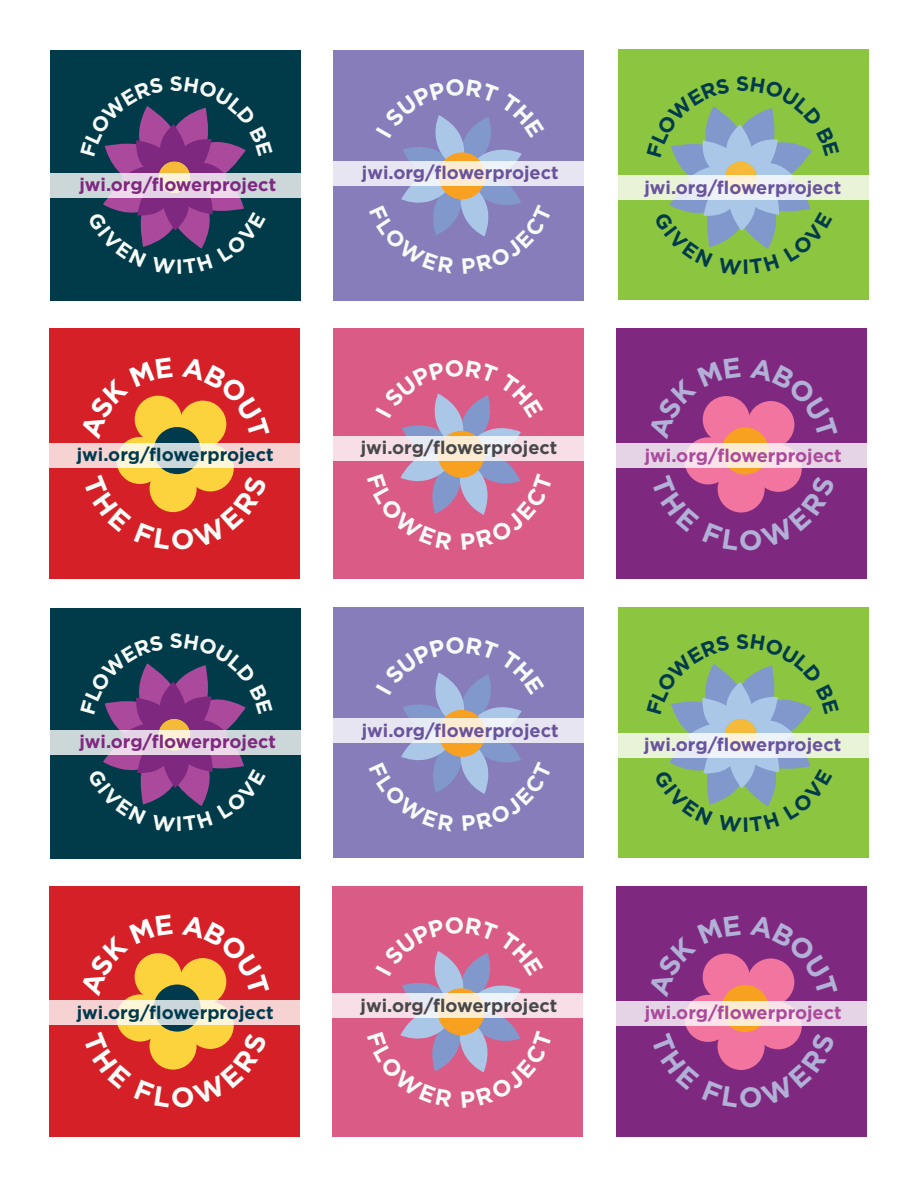
<style>
.page{position:relative;width:918px;height:1188px;background:#fff}
.page>*{position:absolute;margin:0;border:0;box-sizing:border-box;transform-origin:0 0}
.t1{font:700 18.15px "Gotham";color:#69539d}
.t2{font:700 18.15px "Gotham";color:#7f2880}
.t3{font:700 18.15px "Gotham";color:#003b4d}
.t4{font:700 18.15px "Gotham";color:#47484a}
.t5{font:700 18.15px "Gotham";color:#ab4a9c}
</style>
<div class="page">
<div style="left:616px;top:328px;width:251px;height:251px;background:#7f2880"></div>
<div style="left:333px;top:328px;width:250px;height:251px;background:#db5b87"></div>
<div style="left:49px;top:328px;width:251px;height:251px;background:#d62027"></div>
<div style="left:618px;top:49px;width:251px;height:251px;background:#8cc540"></div>
<div style="left:334px;top:50px;width:250px;height:251px;background:#877dba"></div>
<div style="left:50px;top:50px;width:251px;height:251px;background:#013b4a"></div>
<div style="left:50px;top:173px;width:251px;height:24px;background:#ccd7da"></div>
<div style="left:334px;top:161px;width:250px;height:25px;background:#e7e5f1"></div>
<div style="left:618px;top:175px;width:251px;height:25px;background:#e8f3d8"></div>
<div style="left:135px;top:396px;width:47px;height:47px;background:#fcd23d;border-radius:50%"></div>
<div style="left:179px;top:401px;width:47px;height:47px;background:#fcd23d;border-radius:50%"></div>
<div style="left:187px;top:444px;width:47px;height:47px;background:#fcd23d;border-radius:50%"></div>
<svg style="left:150px;top:465px;width:47px;height:47px"></svg>
<div style="left:117px;top:437px;width:47px;height:47px;background:#fcd23d;border-radius:50%"></div>
<div style="left:154px;top:427px;width:47px;height:47px;background:#003b4d;border-radius:50%"></div>
<svg style="left:49px;top:443px;width:251px;height:25px;background:#f0dcd5"></svg>
<div style="left:333px;top:436px;width:250px;height:25px;background:#f7dee7"></div>
<div style="left:703px;top:396px;width:47px;height:47px;background:#f1759f;border-radius:50%"></div>
<div style="left:747px;top:401px;width:47px;height:47px;background:#f1759f;border-radius:50%"></div>
<div style="left:755px;top:445px;width:47px;height:47px;background:#f1759f;border-radius:50%"></div>
<div style="left:718px;top:465px;width:47px;height:48px;background:#f1759f;border-radius:50%"></div>
<div style="left:685px;top:437px;width:47px;height:47px;background:#f1759f;border-radius:50%"></div>
<div style="left:722px;top:427px;width:47px;height:48px;background:#f8a01f;border-radius:50%"></div>
<svg style="left:616px;top:443px;width:251px;height:25px;background:#efdce3"></svg>
<div style="left:616px;top:886px;width:251px;height:251px;background:#7f2880"></div>
<div style="left:333px;top:886px;width:250px;height:251px;background:#db5b87"></div>
<div style="left:49px;top:886px;width:251px;height:251px;background:#d62027"></div>
<div style="left:618px;top:607px;width:250px;height:251px;background:#8cc540"></div>
<div style="left:333px;top:607px;width:251px;height:251px;background:#877dba"></div>
<div style="left:50px;top:608px;width:251px;height:251px;background:#013b4a"></div>
<div style="left:50px;top:730px;width:251px;height:25px;background:#ccd7da"></div>
<div style="left:333px;top:719px;width:251px;height:24px;background:#e7e5f1"></div>
<div style="left:618px;top:733px;width:250px;height:25px;background:#e8f3d8"></div>
<div style="left:135px;top:953px;width:47px;height:47px;background:#fcd23d;border-radius:50%"></div>
<div style="left:179px;top:958px;width:47px;height:47px;background:#fcd23d;border-radius:50%"></div>
<div style="left:187px;top:1002px;width:47px;height:47px;background:#fcd23d;border-radius:50%"></div>
<div style="left:150px;top:1023px;width:47px;height:47px;background:#fcd23d;border-radius:50%"></div>
<div style="left:116px;top:994px;width:48px;height:48px;background:#fcd23d;border-radius:50%"></div>
<div style="left:154px;top:985px;width:47px;height:47px;background:#003b4d;border-radius:50%"></div>
<svg style="left:49px;top:1000px;width:251px;height:25px;background:#f0dcd5"></svg>
<div style="left:333px;top:994px;width:250px;height:24px;background:#f7dee7"></div>
<div style="left:703px;top:954px;width:47px;height:47px;background:#f1759f;border-radius:50%"></div>
<div style="left:747px;top:958px;width:47px;height:48px;background:#f1759f;border-radius:50%"></div>
<div style="left:755px;top:1002px;width:47px;height:47px;background:#f1759f;border-radius:50%"></div>
<svg style="left:718px;top:1023px;width:47px;height:47px"></svg>
<div style="left:685px;top:995px;width:47px;height:47px;background:#f1759f;border-radius:50%"></div>
<div style="left:722px;top:985px;width:47px;height:47px;background:#f8a01f;border-radius:50%"></div>
<svg style="left:616px;top:1001px;width:251px;height:25px;background:#efdce3"></svg>
<svg style="left:80px;top:106px;width:193px;height:143px"></svg>
<svg style="left:401px;top:115px;width:121px;height:122px"></svg>
<svg style="left:669px;top:106px;width:143px;height:143px"></svg>
<svg style="left:131px;top:395px;width:42px;height:44px"></svg>
<svg style="left:182px;top:400px;width:45px;height:38px"></svg>
<svg style="left:121px;top:474px;width:112px;height:39px"></svg>
<svg style="left:400px;top:393px;width:121px;height:122px"></svg>
<svg style="left:697px;top:396px;width:44px;height:44px"></svg>
<svg style="left:750px;top:401px;width:45px;height:38px"></svg>
<svg style="left:689px;top:475px;width:112px;height:38px"></svg>
<svg style="left:103px;top:663px;width:143px;height:143px"></svg>
<svg style="left:369px;top:673px;width:183px;height:121px"></svg>
<svg style="left:669px;top:664px;width:143px;height:143px"></svg>
<svg style="left:129px;top:953px;width:44px;height:44px"></svg>
<svg style="left:182px;top:958px;width:45px;height:38px"></svg>
<svg style="left:121px;top:1032px;width:112px;height:38px"></svg>
<svg style="left:367px;top:951px;width:185px;height:122px"></svg>
<svg style="left:698px;top:953px;width:43px;height:44px"></svg>
<svg style="left:750px;top:958px;width:45px;height:38px"></svg>
<svg style="left:689px;top:1032px;width:112px;height:38px"></svg>
<p class="t2" style="left:79px;top:172px;width:198px">jwi.org/flowerproject</p>
<p class="t1" style="left:362px;top:161px;width:198px">jwi.org/flowerproject</p>
<p class="t1" style="left:644px;top:175px;width:199px">jwi.org/flowerproject</p>
<p class="t3" style="left:77px;top:443px;width:199px">jwi.org/flowerproject</p>
<p class="t4" style="left:361px;top:436px;width:198px">jwi.org/flowerproject</p>
<p class="t5" style="left:645px;top:443px;width:199px">jwi.org/flowerproject</p>
<p class="t2" style="left:79px;top:730px;width:198px">jwi.org/flowerproject</p>
<p class="t1" style="left:362px;top:718px;width:198px">jwi.org/flowerproject</p>
<p class="t1" style="left:644px;top:733px;width:199px">jwi.org/flowerproject</p>
<p class="t3" style="left:77px;top:1000px;width:199px">jwi.org/flowerproject</p>
<p class="t4" style="left:361px;top:993px;width:198px">jwi.org/flowerproject</p>
<p class="t5" style="left:645px;top:1001px;width:199px">jwi.org/flowerproject</p>
</div>
